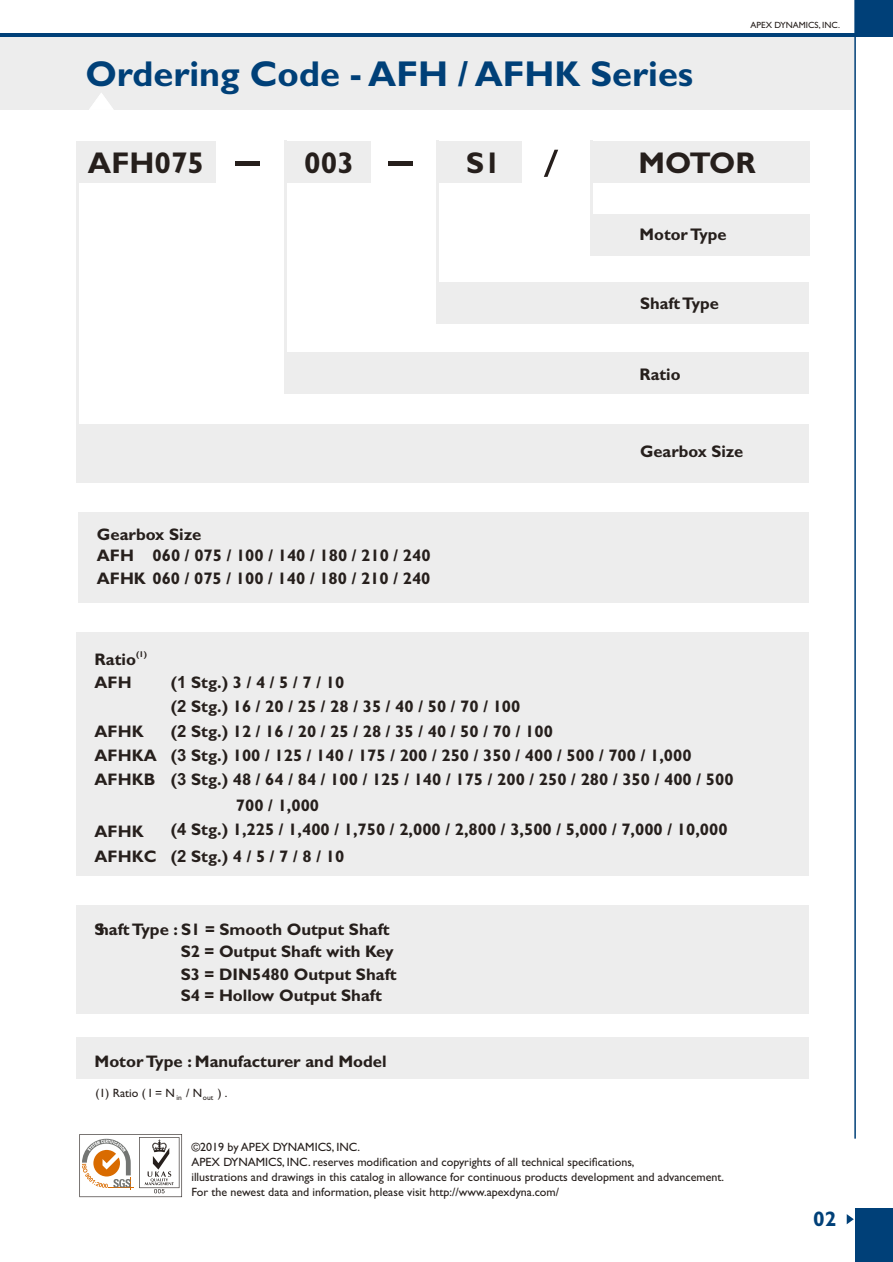
<style>
.page{position:relative;width:893px;height:1262px;background:#fff}
.page>*{position:absolute;margin:0;border:0;box-sizing:border-box;transform-origin:0 0}
.t1{font:48.3px "Arial Unicode MS";color:#261f1c;scale:1.9 1}
.t2{font:36.75px "Arial Unicode MS";color:#261f1c;scale:1.41 1}
.t3{font:700 36px "Gill Sans";color:#004078}
.t4{font:700 30px "Gill Sans";color:#261f1c}
.t5{font:700 21px "Gill Sans";color:#004078}
.t6{font:700 16.8px/22.4px "Gill Sans";color:#261f1c}
.t7{font:700 16.8px/23.2px "Gill Sans";color:#261f1c}
.t8{font:12px/15px "Gill Sans";color:#261f1c}
.t9{font:9px "Gill Sans";color:#261f1c}
.t10{font:700 8.4px "Gill Sans";color:#261f1c}
.t11{font:7.5px "Gill Sans";color:#261f1c}
.s1{font-family:"Arial Unicode MS";font-weight:400;font-size:48.3px}
.s2{font-style:inherit}
.s3{font-family:"Arial"}
</style>
<div class="page">
<div style="left:0;top:37px;width:854px;height:72px;background:#ededed"></div>
<hr style="left:854px;top:0;width:1px;height:1138px;background:#004078">
<hr style="left:0;top:34px;width:893px;height:3px;background:#004078">
<div style="left:855px;top:1208px;width:38px;height:54px;background:#004078"></div>
<svg style="left:846px;top:1214px;width:7px;height:10px"></svg>
<div style="left:855px;top:0;width:38px;height:37px;background:#004078"></div>
<svg style="left:90px;top:93px;width:23px;height:16px"></svg>
<div style="left:76px;top:632px;width:733px;height:244px;background:#ededed"></div>
<div style="left:76px;top:905px;width:733px;height:109px;background:#ededed"></div>
<div style="left:286px;top:352px;width:523px;height:42px;background:#ededed"></div>
<div style="left:590px;top:214px;width:219px;height:42px;background:#ededed"></div>
<div style="left:76px;top:424px;width:733px;height:58px;background:#ededed"></div>
<div style="left:590px;top:140px;width:219px;height:42px;background:#ededed"></div>
<div style="left:286px;top:140px;width:85px;height:42px;background:#ededed"></div>
<div style="left:76px;top:140px;width:140px;height:42px;background:#ededed"></div>
<hr style="left:590px;top:141px;width:2px;height:115px;background:#ededed">
<hr style="left:284px;top:140px;width:2px;height:254px;background:#ededed">
<hr style="left:76px;top:153px;width:3px;height:329px;background:#ededed">
<div style="left:79px;top:512px;width:730px;height:91px;background:#ededed"></div>
<svg style="left:79px;top:1134px;width:103px;height:63px"></svg>
<div style="left:437px;top:140px;width:85px;height:42px;background:#ededed"></div>
<div style="left:436px;top:282px;width:373px;height:42px;background:#ededed"></div>
<hr style="left:436px;top:141px;width:3px;height:166px;background:#ededed">
<div style="left:76px;top:1037px;width:733px;height:42px;background:#ededed"></div>
<h3 class="t3" style="left:85px;top:61px;width:609px">Ordering Code - AFH / AFHK Series</h3>
<p class="t9" style="left:750px;top:21px;width:91px">APEX DYNAMICS, INC.</p>
<h1 class="t1" style="left:232px;top:141px;width:18px">-</h1>
<h2 class="t2" style="left:544px;top:149px;width:12px">/</h2>
<h3 class="t4" style="left:88px;top:152px;width:118px">AFH075</h3>
<h3 class="t4" style="left:638px;top:152px;width:119px">MOTOR</h3>
<h3 class="t4" style="left:304px;top:152px;width:51px">003</h3>
<h3 class="t4" style="left:385px;top:152px;width:117px"><span class="s1">-</span> S1</h3>
<p class="t6" style="left:639px;top:225px;width:88px">Motor Type</p>
<p class="t6" style="left:640px;top:294px;width:80px">Shaft Type</p>
<p class="t6" style="left:639px;top:364px;width:42px">Ratio</p>
<p class="t6" style="left:97px;top:524px;width:106px">Gearbox Size</p>
<p class="t7" style="left:97px;top:545px;width:335px">AFH 060 / 075 / 100 / 140 / 180 / 210 / 240<br><span class="s2">AFHK</span> 060 / 075 / 100 / 140 / 180 / 210 / 240</p>
<p class="t10" style="left:136px;top:651px;width:13px">(1)</p>
<p class="t6" style="left:95px;top:650px;width:43px">Ratio<br>AFH</p>
<p class="t6" style="left:171px;top:673px;width:175px">(<span class="s3">1</span> Stg.) 3 / 4 / 5 / 7 / 10</p>
<p class="t6" style="left:171px;top:697px;width:351px">(<span class="s3">2</span> Stg.) 16 / 20 / 25 / 28 / 35 / 40 / 50 / 70 / 100</p>
<p class="t6" style="left:640px;top:442px;width:105px">Gearbox Size</p>
<p class="t6" style="left:95px;top:721px;width:51px">AFHK</p>
<p class="t6" style="left:171px;top:721px;width:383px">(<span class="s3">2</span> Stg.) 12 / 16 / 20 / 25 / 28 / 35 / 40 / 50 / 70 / 100</p>
<p class="t6" style="left:95px;top:746px;width:598px">AFHKA (<span class="s3">3</span> Stg.) 100 / 125 / 140 / 175 / 200 / 250 / 350 / 400 / 500 / 700 / 1,000</p>
<p class="t6" style="left:95px;top:770px;width:640px">AFHKB (<span class="s3">3</span> Stg.) 48 / 64 / 84 / 100 / 125 / 140 / 175 / 200 / 250 / 280 / 350 / 400 / 500</p>
<p class="t6" style="left:236px;top:795px;width:85px">700 / 1,000</p>
<p class="t6" style="left:95px;top:821px;width:51px">AFHK</p>
<p class="t6" style="left:95px;top:818px;width:634px;line-height:26.5px;text-indent:76px">(<span class="s3">4</span> Stg.) 1,225 / 1,400 / 1,750 / 2,000 / 2,800 / 3,500 / 5,000 / 7,000 / 10,000<br>AFHKC (<span class="s3">2</span> Stg.) 4 / 5 / 7 / 8 / 10</p>
<p class="t6" style="left:95px;top:920px;width:296px">Shaft Type : S1 = Smooth Output Shaft</p>
<p class="t6" style="left:181px;top:941px;width:217px;line-height:23.4px">S2 = Output Shaft with Key<br>S3 = DIN5480 Output Shaft</p>
<p class="t6" style="left:181px;top:986px;width:202px">S4 = Hollow Output Shaft</p>
<p class="t6" style="left:95px;top:1052px;width:294px">Motor Type : Manufacturer and Model</p>
<p class="t8" style="left:96px;top:1086px;width:108px">(1) Ratio ( I = N / N</p>
<p class="t8" style="left:218px;top:1086px;width:11px">) .</p>
<p class="t11" style="left:177px;top:1095px;width:7px">in</p>
<p class="t11" style="left:203px;top:1095px;width:12px">out</p>
<p class="t8" style="left:191px;top:1140px;width:534px">©2019 by APEX DYNAMICS, INC.<br>APEX DYNAMICS, INC. reserves modification and copyrights of all technical specifications,<br>illustrations and drawings in this catalog in allowance for continuous products development and advancement.<br>For the newest data and information, please visit http://www.apexdyna.com/</p>
<p class="t5" style="left:813px;top:1211px;width:25px">02</p>
</div>
